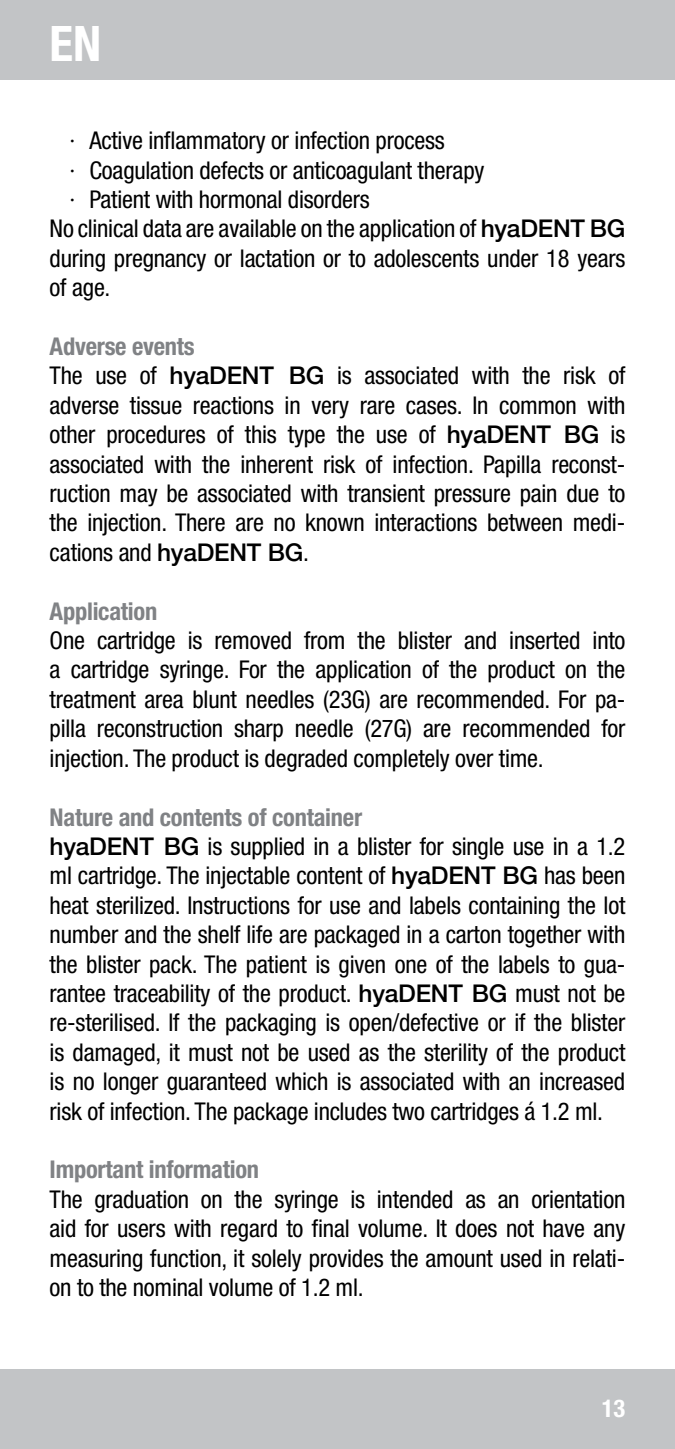
<style>
.page{position:relative;width:675px;height:1449px;background:#fff}
.page>*{position:absolute;margin:0;border:0;box-sizing:border-box;transform-origin:0 0}
.t1{font:700 condensed 49px "Helvetica Neue LT Std";color:#fff}
.t2{font:condensed 24.5px/29.4px "Helvetica Neue LT Pro";letter-spacing:-.01em;color:#000}
.t3{font:700 condensed 24.5px "Helvetica Neue LT Pro";letter-spacing:-.01em;color:#808285}
.t4{font:700 condensed 24.5px "Helvetica Neue LT Std";color:#fff}
.s1{font-weight:500;font-stretch:normal}
.s2{font-weight:700;color:#808285}
</style>
<div class="page">
<div style="left:0;top:0;width:675px;height:79px;background:#c2c4c6"></div>
<div style="left:0;top:1369px;width:675px;height:80px;background:#c2c4c6"></div>
<h1 class="t1" style="left:50px;top:14px;width:53px">EN</h1>
<p class="t2" style="left:69px;top:126px;width:377px">· Active inflammatory or infection process</p>
<p class="t2" style="left:69px;top:155px;width:416px">· Coagulation defects or anticoagulant therapy</p>
<p class="t2" style="left:69px;top:184px;width:302px">· Patient with hormonal disorders</p>
<p class="t2" style="left:50px;top:214px;width:577px">No clinical data are available on the application of <span class="s1">hyaDENT BG</span></p>
<p class="t2" style="left:50px;top:243px;width:577px">during pregnancy or lactation or to adolescents under 18 years</p>
<p class="t2" style="left:50px;top:273px;width:62px">of age.</p>
<p class="t2" style="left:50px;top:331px;width:577px"><span class="s2">Adverse events<br></span>The use of <span class="s1">hyaDENT BG</span> is associated with the risk of adverse tissue reactions in very rare cases. In common with other procedures of this type the use of <span class="s1">hyaDENT BG</span> is associated with the inherent risk of infection. Papilla reconst&shy;ruction may be associated with transient pressure pain due to the injection. There are no known interactions between medi&shy;cations and <span class="s1">hyaDENT BG</span>.</p>
<p class="t3" style="left:50px;top:596px;width:109px">Application</p>
<p class="t2" style="left:50px;top:625px;width:577px;text-align:justify">One cartridge is removed from the blister and inserted into a cartridge syringe. For the application of the product on the treatment area blunt needles (23G) are recommended. For pa&shy;pilla reconstruction sharp needle (27G) are recommended for injection. The product is degraded completely over time.</p>
<p class="t2" style="left:50px;top:802px;width:577px"><span class="s2">Nature and contents of container<br></span><span class="s1">hyaDENT BG</span> is supplied in a blister for single use in a 1.2 ml cartridge. The injectable content of <span class="s1">hyaDENT BG</span> has been heat sterilized. Instructions for use and labels containing the lot number and the shelf life are packaged in a carton together with the blister pack. The patient is given one of the labels to gua&shy;rantee traceability of the product. <span class="s1">hyaDENT BG</span> must not be re-sterilised. If the packaging is open/defective or if the blister is damaged, it must not be used as the sterility of the product is no longer guaranteed which is associated with an increased risk of infection. The package includes two cartridges á 1.2 ml.</p>
<p class="t3" style="left:50px;top:1155px;width:211px">Important information</p>
<p class="t2" style="left:50px;top:1184px;width:577px;text-align:justify">The graduation on the syringe is intended as an orientation aid for users with regard to final volume. It does not have any measuring function, it solely provides the amount used in relati&shy;on to the nominal volume of 1.2 ml.</p>
<p class="t4" style="left:602px;top:1393px;width:25px">13</p>
</div>
